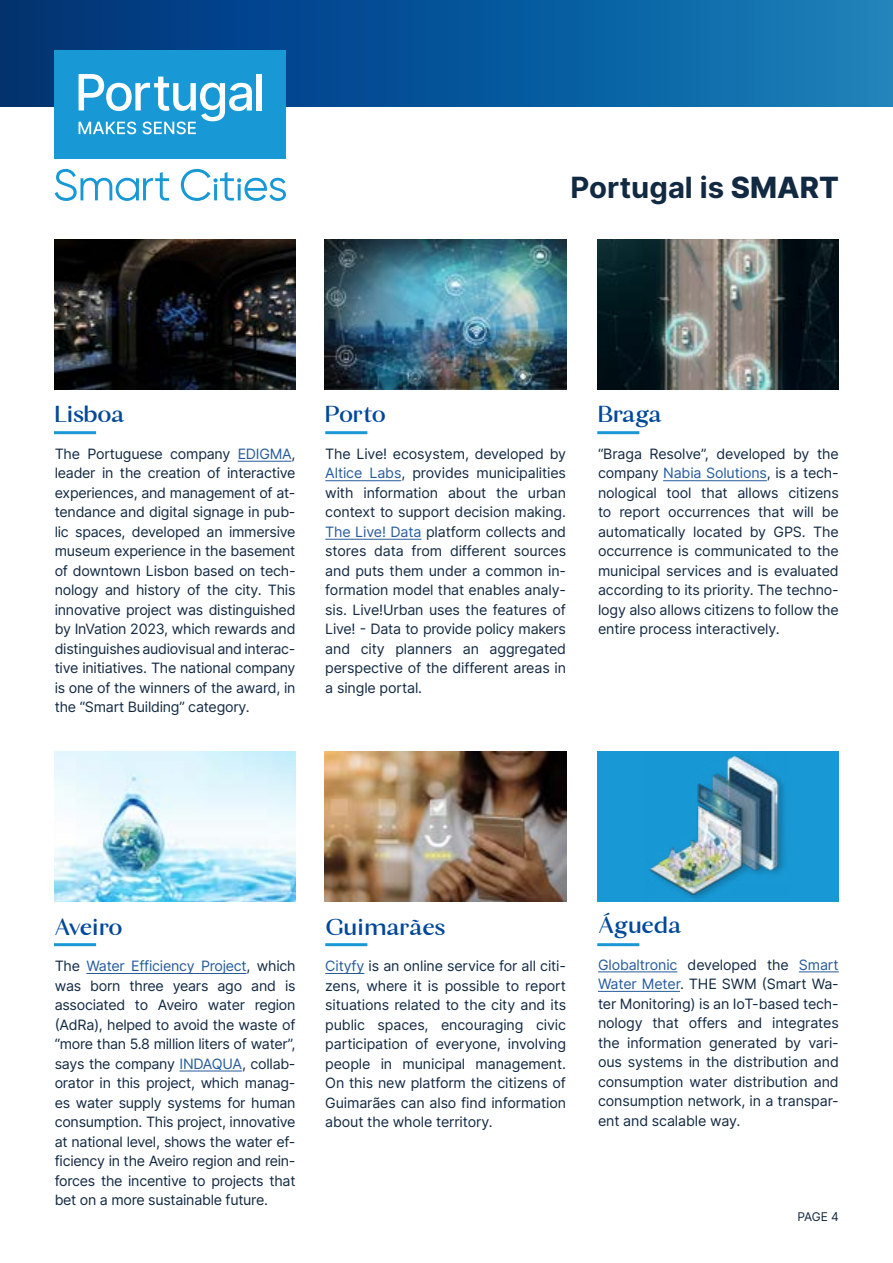
<style>
.page{position:relative;width:893px;height:1263px;background:#fff}
.page>*{position:absolute;margin:0;border:0;box-sizing:border-box;transform-origin:0 0}
.t1{font:700 29.25px "Inter";color:#122942}
.t2{font:700 25.5px "Calma";letter-spacing:-.04em;color:#00489a}
.t3{font:14.25px/19.5px "Inter";letter-spacing:-.01em;color:#122942;text-align:justify}
.t4{font:12px "Inter";color:#122942}
.s1{font-weight:800}
.s2{color:#275b9b}
</style>
<div class="page">
<div style="left:0;top:0;width:893px;height:106px;background:linear-gradient(to right,#002e76,#167fbb)"></div>
<div style="left:55px;top:50px;width:231px;height:108px;background:#1899d6"></div>
<div style="left:257px;top:74px;width:5px;height:36px;background:#fff"></div>
<svg style="left:79px;top:74px;width:173px;height:60px"></svg>
<svg style="left:55px;top:169px;width:114px;height:32px"></svg>
<svg style="left:181px;top:169px;width:105px;height:32px"></svg>
<hr style="left:238px;top:461px;width:54px;height:1px;background:#275b9b">
<hr style="left:86px;top:973px;width:161px;height:1px;background:#275b9b">
<hr style="left:180px;top:1070px;width:62px;height:1px;background:#275b9b">
<hr style="left:325px;top:480px;width:76px;height:1px;background:#275b9b">
<hr style="left:325px;top:539px;width:96px;height:1px;background:#275b9b">
<hr style="left:325px;top:973px;width:39px;height:1px;background:#275b9b">
<hr style="left:663px;top:480px;width:104px;height:1px;background:#275b9b">
<hr style="left:598px;top:971px;width:79px;height:1px;background:#275b9b">
<hr style="left:799px;top:971px;width:40px;height:1px;background:#275b9b">
<hr style="left:598px;top:991px;width:82px;height:1px;background:#275b9b">
<img style="left:54px;top:751px;width:242px;height:150px">
<img style="left:54px;top:239px;width:242px;height:150px">
<img style="left:325px;top:751px;width:241px;height:150px">
<img style="left:325px;top:239px;width:241px;height:150px">
<div style="left:597px;top:751px;width:242px;height:150px;background:#1899d6"></div>
<img style="left:649px;top:755px;width:137px;height:144px">
<img style="left:597px;top:239px;width:242px;height:150px">
<hr style="left:54px;top:431px;width:42px;height:3px;background:#1899d6">
<hr style="left:54px;top:943px;width:42px;height:3px;background:#1899d6">
<hr style="left:325px;top:431px;width:42px;height:3px;background:#1899d6">
<hr style="left:325px;top:943px;width:42px;height:3px;background:#1899d6">
<hr style="left:597px;top:431px;width:42px;height:3px;background:#1899d6">
<hr style="left:597px;top:943px;width:42px;height:3px;background:#1899d6">
<h1 class="t1" style="left:571px;top:167px;width:270px">Portugal is <span class="s1">SMART</span></h1>
<h2 class="t2" style="left:55px;top:398px;width:72px">Lisboa</h2>
<p class="t3" style="left:55px;top:444px;width:242px">The Portuguese company <span class="s2">EDIGMA</span>, leader in the creation of interactive experiences, and management of at&shy;tendance and digital signage in pub&shy;lic spaces, developed an immersive museum experience in the basement of downtown Lisbon based on tech&shy;nology and history of the city. This innovative project was distinguished by InVation 2023, which rewards and distinguishes audiovisual and interac&shy;tive initiatives. The national company is one of the winners of the award, in the “Smart Building” category.</p>
<h2 class="t2" style="left:325px;top:398px;width:62px">Porto</h2>
<p class="t3" style="left:325px;top:444px;width:242px">The Live! ecosystem, developed by <span class="s2">Altice Labs</span>, provides municipalities with information about the urban context to support decision making.<br><span class="s2">The Live! Data</span> platform collects and stores data from different sources and puts them under a common in&shy;formation model that enables analy&shy;sis. Live!Urban uses the features of Live! - Data to provide policy makers and city planners an aggregated perspective of the different areas in a single portal.</p>
<h2 class="t2" style="left:598px;top:398px;width:66px">Braga</h2>
<p class="t3" style="left:598px;top:444px;width:242px">“Braga Resolve”, developed by the company <span class="s2">Nabia Solutions</span>, is a tech&shy;nological tool that allows citizens to report occurrences that will be automatically located by GPS. The occurrence is communicated to the municipal services and is evaluated according to its priority. The techno&shy;logy also allows citizens to follow the entire process interactively.</p>
<h2 class="t2" style="left:55px;top:910px;width:70px">Aveiro</h2>
<p class="t3" style="left:55px;top:956px;width:242px">The <span class="s2">Water Efficiency Project</span>, which was born three years ago and is associated to Aveiro water region (AdRa), helped to avoid the waste of “more than 5.8 million liters of water”, says the company <span class="s2">INDAQUA</span>, collab&shy;orator in this project, which manag&shy;es water supply systems for human consumption. This project, innovative at national level, shows the water ef&shy;ficiency in the Aveiro region and rein&shy;forces the incentive to projects that bet on a more sustainable future.</p>
<h2 class="t2" style="left:325px;top:910px;width:122px">Guimarães</h2>
<p class="t3" style="left:325px;top:956px;width:242px"><span class="s2">Cityfy</span> is an online service for all citi&shy;zens, where it is possible to report situations related to the city and its public spaces, encouraging civic participation of everyone, involving people in municipal management.<br>On this new platform the citizens of Guimarães can also find information about the whole territory.</p>
<h2 class="t2" style="left:598px;top:908px;width:86px">Águeda</h2>
<p class="t3" style="left:598px;top:954px;width:242px"><span class="s2">Globaltronic</span> developed the <span class="s2">Smart Water Meter</span>. THE SWM (Smart Wa&shy;ter Monitoring) is an IoT-based tech&shy;nology that offers and integrates the information generated by vari&shy;ous systems in the distribution and consumption water distribution and consumption network, in a transpar&shy;ent and scalable way.</p>
<p class="t4" style="left:797px;top:1207px;width:43px">PAGE 4</p>
</div>
